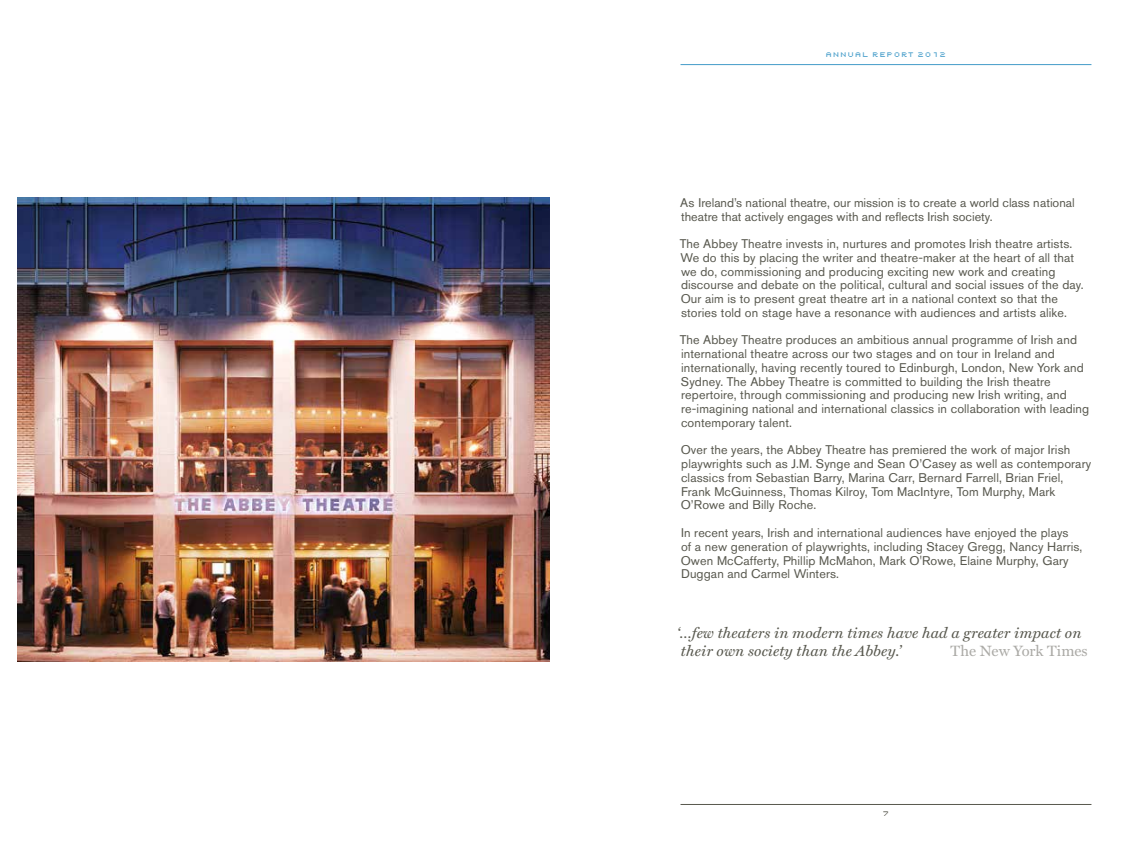
<style>
.page{position:relative;width:1134px;height:851px;background:#fff}
.page>*{position:absolute;margin:0;border:0;box-sizing:border-box;transform-origin:0 0}
.t1{font:italic 15px/18px "Miller Text";letter-spacing:.01em;color:#58584e}
.t2{font:15px "Miller Text";color:#acaba7}
.t3{font:12.5px/13.8px "Akzidenz Grotesk Pro";letter-spacing:.01em;color:#58584e}
.t4{font:7.5px "Unibody 8 Small Caps";letter-spacing:.1em;color:#449cc9}
.t5{font:7.5px "Unibody 8 Small Caps";color:#58584e}
</style>
<div class="page">
<img style="left:18px;top:198px;width:531px;height:463px">
<hr style="left:680px;top:804px;width:411px;height:1px;background:#58584e">
<hr style="left:680px;top:64px;width:411px;height:1px;background:#449cc9">
<p class="t4" style="left:825px;top:48px;width:122px">ANNUAL REPORT 2012</p>
<p class="t3" style="left:680px;top:195px;width:396px">As Ireland’s national theatre, our mission is to create a world class national theatre that actively engages with and reflects Irish society.</p>
<p class="t3" style="left:680px;top:237px;width:405px">The Abbey Theatre invests in, nurtures and promotes Irish theatre artists.<br>We do this by placing the writer and theatre-maker at the heart of all that we do, commissioning and producing exciting new work and creating discourse and debate on the political, cultural and social issues of the day.<br>Our aim is to present great theatre art in a national context so that the stories told on stage have a resonance with audiences and artists alike.</p>
<p class="t3" style="left:680px;top:333px;width:411px">The Abbey Theatre produces an ambitious annual programme of Irish and international theatre across our two stages and on tour in Ireland and internationally, having recently toured to Edinburgh, London, New York and Sydney. The Abbey Theatre is committed to building the Irish theatre repertoire, through commissioning and producing new Irish writing, and re-imagining national and international classics in collaboration with leading contemporary talent.</p>
<p class="t3" style="left:681px;top:443px;width:412px">Over the years, the Abbey Theatre has premiered the work of major Irish playwrights such as J.M. Synge and Sean O’Casey as well as contemporary classics from Sebastian Barry, Marina Carr, Bernard Farrell, Brian Friel, Frank McGuinness, Thomas Kilroy, Tom MacIntyre, Tom Murphy, Mark O’Rowe and Billy Roche.</p>
<p class="t3" style="left:681px;top:525px;width:403px">In recent years, Irish and international audiences have enjoyed the plays<br>of a new generation of playwrights, including Stacey Gregg, Nancy Harris, Owen McCafferty, Phillip McMahon, Mark O'Rowe, Elaine Murphy, Gary Duggan and Carmel Winters.</p>
<p class="t1" style="left:677px;top:623px;width:406px">‘…few theaters in modern times have had a greater impact on their own society than the Abbey.’</p>
<p class="t2" style="left:950px;top:641px;width:139px">The New York Times</p>
<p class="t5" style="left:882px;top:806px;width:8px">7</p>
</div>
